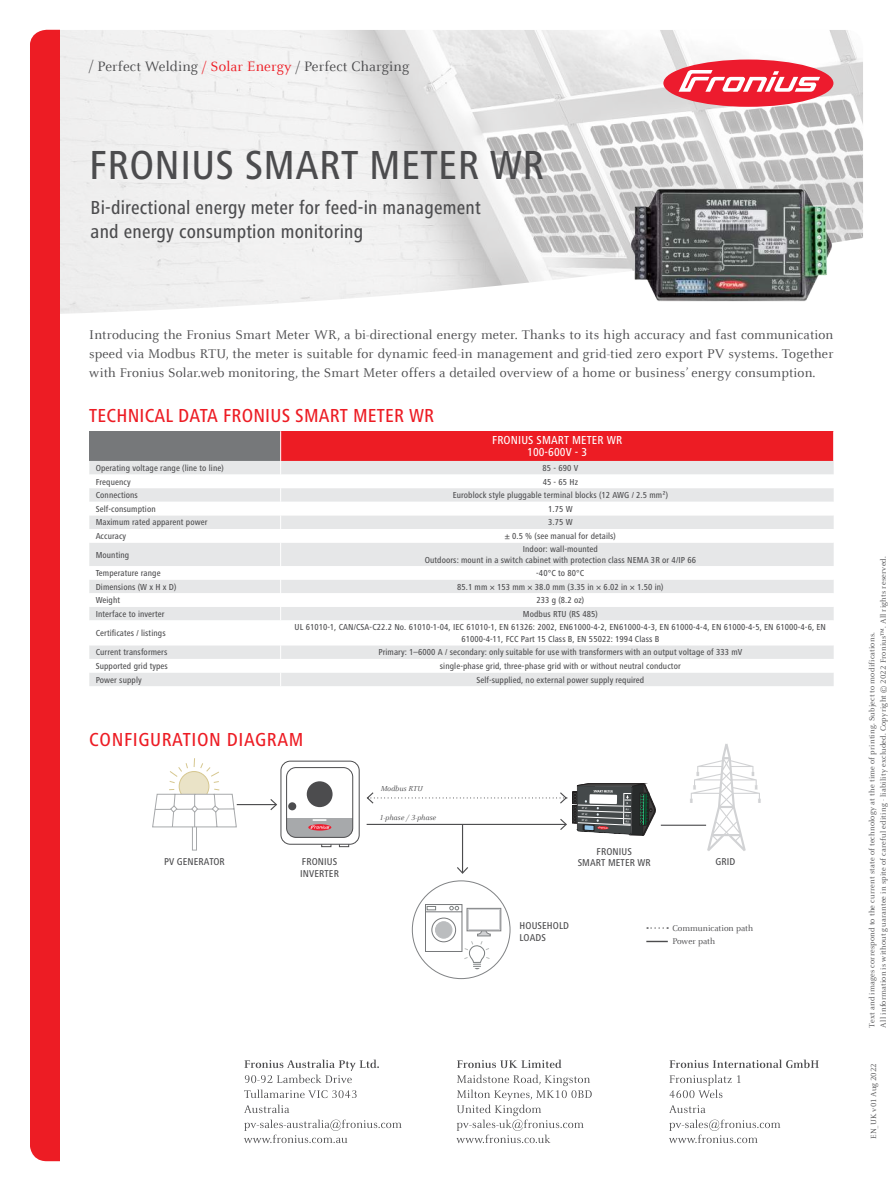
<style>
.page{position:relative;width:893px;height:1191px;background:#fff}
.page>*{position:absolute;margin:0;border:0;box-sizing:border-box;transform-origin:0 0}
.t1{font:500 condensed 42px "Frutiger Next LTW1 G";letter-spacing:.01em;color:#4c4c4e}
.t2{font:500 condensed 19.5px/24px "Frutiger Next LTW1 G";letter-spacing:.01em;color:#4c4c4e}
.t3{font:500 condensed 19.5px "Frutiger Next LTW1 G";letter-spacing:.01em;color:#ed1c24}
.t4{font:500 condensed 19.5px "Frutiger Next LTW1 G";letter-spacing:.03em;color:#ed1c24}
.t5{font:15px "Celeste Offc Pro";letter-spacing:.01em;color:#4c4c4e}
.t6{font:13.95px/19.2px "Celeste Offc Pro";letter-spacing:.01em;color:#4c4c4e;text-align:justify}
.t7{font:500 condensed 12px/12px "Frutiger Next LTW1 G";letter-spacing:.01em;color:#fff;text-align:center}
.t8{font:500 condensed 10.2px/11.4px "Frutiger Next LTW1 G";letter-spacing:.01em;color:#4c4c4e}
.t9{font:9.15px/13.5px "Celeste Offc Pro";color:#4c4c4e}
.t10{font:500 condensed 9px/10.5px "Frutiger Next LTW1 G";letter-spacing:.01em;color:#4c4c4e;text-align:center}
.t11{font:8.25px/11.2px "Celeste Offc Pro";letter-spacing:.025em;color:#4c4c4e}
.t12{font:8.25px "Celeste Offc Pro";letter-spacing:.005em;color:#4c4c4e}
.t13{font:italic 7.95px "Celeste Offc Pro";color:#4c4c4e}
.s1{color:#ed1c24}
</style>
<div class="page">
<img style="left:60px;top:30px;width:803px;height:284px">
<div style="left:663px;top:60px;width:170px;height:47px;background:#ed1b2e;border-radius:50%"></div>
<svg style="left:679px;top:70px;width:141px;height:22px"></svg>
<div style="left:30px;top:30px;width:30px;height:1131px;background:#ed1c24"></div>
<div style="left:89px;top:431px;width:192px;height:30px;background:#76787a"></div>
<div style="left:281px;top:431px;width:553px;height:30px;background:#ed1c24"></div>
<div style="left:89px;top:461px;width:745px;height:225px;background:#e6e7e8"></div>
<svg style="left:89px;top:474px;width:745px;height:198px"></svg>
<hr style="left:833px;top:431px;width:1px;height:30px;background:#fff">
<svg style="left:280px;top:645px;width:1px;height:14px"></svg>
<svg style="left:280px;top:672px;width:1px;height:14px"></svg>
<svg style="left:280px;top:542px;width:1px;height:78px"></svg>
<svg style="left:280px;top:515px;width:1px;height:14px"></svg>
<svg style="left:280px;top:461px;width:1px;height:41px"></svg>
<hr style="left:280px;top:431px;width:1px;height:30px;background:#fff">
<hr style="left:462px;top:824px;width:1px;height:49px;background:#4c4c4e">
<svg style="left:457px;top:865px;width:11px;height:9px"></svg>
<hr style="left:661px;top:824px;width:45px;height:1px;background:#4c4c4e">
<hr style="left:237px;top:804px;width:39px;height:1px;background:#4c4c4e">
<svg style="left:269px;top:799px;width:8px;height:11px"></svg>
<svg style="left:647px;top:927px;width:21px;height:1px"></svg>
<hr style="left:646px;top:940px;width:22px;height:2px;background:#4c4c4e">
<svg style="left:321px;top:844px;width:10px;height:3px"></svg>
<svg style="left:339px;top:844px;width:10px;height:3px"></svg>
<div style="left:281px;top:760px;width:79px;height:84px;border:1px solid #4c4c4e;border-radius:9px"></div>
<div style="left:286px;top:767px;width:67px;height:70px;border:1px solid #4c4c4e;border-radius:9px"></div>
<div style="left:307px;top:781px;width:26px;height:26px;background:#4c4c4e;border-radius:50%"></div>
<div style="left:288px;top:802px;width:8px;height:8px;background:#4c4c4e;border-radius:50%"></div>
<svg style="left:287px;top:818px;width:66px;height:19px"></svg>
<div style="left:192px;top:821px;width:5px;height:29px;border:1px solid #a7a9ab"></div>
<svg style="left:152px;top:758px;width:85px;height:69px"></svg>
<svg style="left:425px;top:904px;width:66px;height:65px"></svg>
<div style="left:467px;top:908px;width:34px;height:23px;background:#fff;border:1px solid #808284"></div>
<svg style="left:690px;top:744px;width:71px;height:107px"></svg>
<svg style="left:669px;top:1119px;width:111px;height:24px"></svg>
<svg style="left:669px;top:1105px;width:36px;height:8px"></svg>
<svg style="left:669px;top:1074px;width:72px;height:24px"></svg>
<svg style="left:669px;top:1059px;width:150px;height:9px"></svg>
<svg style="left:456px;top:1074px;width:136px;height:69px"></svg>
<svg style="left:457px;top:1059px;width:104px;height:9px"></svg>
<svg style="left:244px;top:1119px;width:158px;height:24px"></svg>
<svg style="left:244px;top:1104px;width:45px;height:9px"></svg>
<svg style="left:244px;top:1089px;width:113px;height:9px"></svg>
<svg style="left:244px;top:1059px;width:135px;height:24px"></svg>
<svg style="left:366px;top:783px;width:289px;height:52px"></svg>
<img style="left:607px;top:149px;width:256px;height:165px">
<h3 class="t5" style="left:89px;top:60px;width:322px">/ Perfect Welding <span class="s1">/ Solar Energy</span> / Perfect Charging</h3>
<h1 class="t1" style="left:89px;top:146px;width:456px">FRONIUS SMART METER WR</h1>
<h2 class="t2" style="left:91px;top:196px;width:392px">Bi-directional energy meter for feed-in management and energy consumption monitoring</h2>
<p class="t6" style="left:89px;top:326px;width:746px">Introducing the Fronius Smart Meter WR, a bi-directional energy meter. Thanks to its high accuracy and fast communication speed via Modbus RTU, the meter is suitable for dynamic feed-in management and grid-tied zero export PV systems. Together with Fronius Solar.web monitoring, the Smart Meter offers a detailed overview of a home or business’ energy consumption.</p>
<h2 class="t3" style="left:89px;top:406px;width:346px">TECHNICAL DATA FRONIUS SMART METER WR</h2>
<h3 class="t7" style="left:492px;top:435px;width:131px">FRONIUS SMART METER WR<br>100-600V - 3</h3>
<p class="t10" style="left:96px;top:463px;width:130px">Operating voltage range (line to line)</p>
<p class="t10" style="left:542px;top:463px;width:37px">85 - 690 V</p>
<p class="t10" style="left:96px;top:477px;width:37px">Frequency</p>
<p class="t10" style="left:543px;top:477px;width:37px">45 - 65 Hz</p>
<p class="t10" style="left:96px;top:490px;width:44px">Connections</p>
<p class="t10" style="left:453px;top:490px;width:217px">Euroblock style pluggable terminal blocks (12 AWG / 2.5 mm²)</p>
<p class="t10" style="left:96px;top:504px;width:62px">Self-consumption</p>
<p class="t10" style="left:548px;top:504px;width:26px">1.75 W</p>
<p class="t10" style="left:96px;top:518px;width:113px">Maximum rated apparent power</p>
<p class="t10" style="left:548px;top:518px;width:26px">3.75 W</p>
<p class="t10" style="left:96px;top:531px;width:32px">Accuracy</p>
<p class="t10" style="left:505px;top:531px;width:113px">± 0.5 % (see manual for details)</p>
<p class="t10" style="left:96px;top:550px;width:35px">Mounting</p>
<p class="t10" style="left:425px;top:544px;width:273px">Indoor: wall-mounted<br>Outdoors: mount in a switch cabinet with protection class NEMA 3R or 4/IP 66</p>
<p class="t10" style="left:96px;top:568px;width:66px">Temperature range</p>
<p class="t10" style="left:536px;top:568px;width:50px">-40°C to 80°C</p>
<p class="t10" style="left:96px;top:582px;width:82px">Dimensions (W x H x D)</p>
<p class="t10" style="left:457px;top:582px;width:208px">85.1 mm × 153 mm × 38.0 mm (3.35 in × 6.02 in × 1.50 in)</p>
<p class="t10" style="left:96px;top:595px;width:26px">Weight</p>
<p class="t10" style="left:536px;top:595px;width:49px">233 g (8.2 oz)</p>
<p class="t10" style="left:96px;top:609px;width:70px">Interface to inverter</p>
<p class="t10" style="left:523px;top:609px;width:76px">Modbus RTU (RS 485)</p>
<p class="t10" style="left:96px;top:628px;width:71px">Certificates / listings</p>
<p class="t10" style="left:295px;top:621px;width:533px;line-height:12px">UL 61010-1, CAN/CSA-C22.2 No. 61010-1-04, IEC 61010-1, EN 61326: 2002, EN61000-4-2, EN61000-4-3, EN 61000-4-4, EN 61000-4-5, EN 61000-4-6, EN<br>61000-4-11, FCC Part 15 Class B, EN 55022: 1994 Class B</p>
<p class="t10" style="left:96px;top:647px;width:73px">Current transformers</p>
<p class="t10" style="left:378px;top:647px;width:366px">Primary: 1–6000 A / secondary: only suitable for use with transformers with an output voltage of 333 mV</p>
<p class="t10" style="left:96px;top:661px;width:74px">Supported grid types</p>
<p class="t10" style="left:440px;top:661px;width:242px">single-phase grid, three-phase grid with or without neutral conductor</p>
<p class="t10" style="left:96px;top:675px;width:48px">Power supply</p>
<p class="t10" style="left:476px;top:675px;width:169px">Self-supplied, no external power supply required</p>
<h2 class="t4" style="left:89px;top:731px;width:216px">CONFIGURATION DIAGRAM</h2>
<p class="t13" style="left:381px;top:785px;width:43px">Modbus RTU</p>
<p class="t13" style="left:379px;top:814px;width:58px">1-phase / 3-phase</p>
<p class="t8" style="left:164px;top:857px;width:62px">PV GENERATOR</p>
<p class="t8" style="left:578px;top:846px;width:75px;text-align:center">FRONIUS<br>SMART METER WR</p>
<p class="t8" style="left:300px;top:857px;width:40px">FRONIUS<br>INVERTER</p>
<p class="t8" style="left:520px;top:920px;width:51px">HOUSEHOLD<br>LOADS</p>
<p class="t8" style="left:715px;top:856px;width:21px">GRID</p>
<p class="t9" style="left:672px;top:922px;width:82px">Communication path<br>Power path</p>
<p class="t11" style="left:867px;top:1027px;width:473px;rotate:-90deg">Text and images correspond to the current state of technology at the time of printing. Subject to modifications.<br>All information is without guarantee in spite of careful editing - liability excluded. Copyright © 2022 Fronius™. All rights reserved.</p>
<p class="t12" style="left:870px;top:1139px;width:77px;rotate:-90deg">EN_UK v01 Aug 2022</p>
</div>
